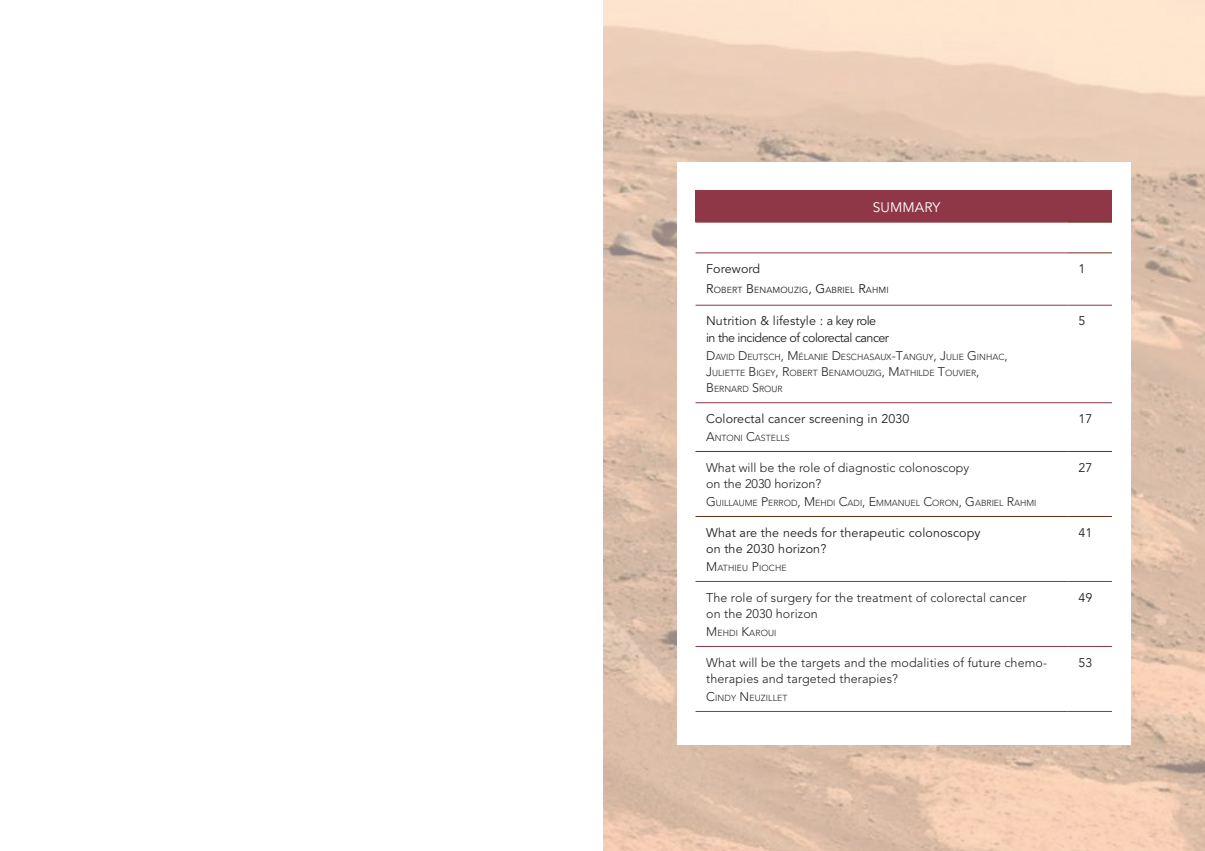
<style>
.page{position:relative;width:1205px;height:851px;background:#fff}
.page>*{position:absolute;margin:0;border:0;box-sizing:border-box;transform-origin:0 0}
.t1{font:13.75px "Avenir LT Std";letter-spacing:.01em;color:#fff}
.t2{font:300 12.5px/16.2px "Avenir LT Std";letter-spacing:.01em;color:#231f20}
.t3{font:12.5px/16.2px "Avenir LT Std";letter-spacing:.01em;color:#231f20}
.t4{font:12.5px/16.2px "Avenir LT Std";letter-spacing:-.04em;color:#231f20}
.t5{font:300 8.75px/16.2px "Avenir LT Std";color:#231f20}
.t6{font:8.75px "Avenir LT Std";letter-spacing:.015em;color:#231f20}
.s1{font-size:12.5px}
</style>
<div class="page">
<img style="left:603px;top:0;width:602px;height:850px">
<div style="left:677px;top:162px;width:453px;height:582px;background:#fff"></div>
<div style="left:695px;top:190px;width:417px;height:32px;background:#8f3746"></div>
<hr style="left:695px;top:222px;width:373px;height:1px;background:#8f3746">
<hr style="left:695px;top:252px;width:373px;height:1px;background:#8f3746">
<hr style="left:695px;top:402px;width:373px;height:1px;background:#8f3746">
<hr style="left:1068px;top:402px;width:44px;height:1px;background:#8f3746">
<hr style="left:695px;top:451px;width:373px;height:1px;background:#663015">
<hr style="left:1068px;top:451px;width:44px;height:1px;background:#663015">
<hr style="left:695px;top:516px;width:373px;height:1px;background:#663015">
<hr style="left:1068px;top:516px;width:44px;height:1px;background:#663015">
<hr style="left:695px;top:581px;width:373px;height:1px;background:#8f3746">
<hr style="left:1068px;top:581px;width:44px;height:1px;background:#8f3746">
<hr style="left:695px;top:646px;width:373px;height:1px;background:#8f3746">
<hr style="left:1068px;top:646px;width:44px;height:1px;background:#8f3746">
<hr style="left:695px;top:711px;width:373px;height:1px;background:#8f3746">
<hr style="left:1068px;top:711px;width:44px;height:1px;background:#8f3746">
<hr style="left:1068px;top:222px;width:44px;height:1px;background:#663015">
<hr style="left:1068px;top:252px;width:44px;height:1px;background:#663015">
<hr style="left:695px;top:305px;width:373px;height:1px;background:#8f3746">
<hr style="left:1068px;top:305px;width:44px;height:1px;background:#8f3746">
<h1 class="t1" style="left:873px;top:199px;width:69px">Summary</h1>
<h2 class="t3" style="left:706px;top:261px;width:56px">Foreword</h2>
<h2 class="t3" style="left:1078px;top:261px;width:8px">1</h2>
<p class="t6" style="left:706px;top:285px;width:184px"><span class="s1">R</span>OBERT <span class="s1">B</span> ENAMOUZIG<span class="s1">, G</span>ABRIEL <span class="s1">R</span>AHMI</p>
<h2 class="t4" style="left:706px;top:313px;width:185px">Nutrition &amp; lifestyle : a key role<br>in the incidence of colorectal cancer</h2>
<h2 class="t3" style="left:1078px;top:313px;width:8px">5</h2>
<p class="t5" style="left:706px;top:348px;width:303px"><span class="s1">D</span>AVID <span class="s1">D</span>EUTSCH<span class="s1">, M</span>ÉLANIE <span class="s1">D</span>ESCHASAUX<span class="s1">-T</span>ANGUY<span class="s1">, J</span>ULIE <span class="s1">G</span> INHAC<span class="s1">,<br>J</span>ULIETTE <span class="s1">B</span>IGEY<span class="s1">, R</span>OB ERT <span class="s1">B</span>ENAMOUZIG<span class="s1">, M</span>ATHILDE <span class="s1">T</span>OUVIER<span class="s1">,<br>B</span>ERNARD <span class="s1">S</span>ROUR</p>
<h2 class="t3" style="left:706px;top:410px;width:205px">Colorectal cancer screening in 2030</h2>
<h2 class="t3" style="left:1078px;top:410px;width:16px">17</h2>
<p class="t5" style="left:706px;top:429px;width:85px"><span class="s1">A</span>NTONI <span class="s1">C</span>ASTELLS</p>
<h2 class="t2" style="left:706px;top:459px;width:265px">What will be the role of diagnostic colonoscopy on the 2030 horizon?</h2>
<h2 class="t3" style="left:1078px;top:459px;width:16px">27</h2>
<p class="t5" style="left:706px;top:494px;width:332px"><span class="s1">G</span> UILLAUM E <span class="s1">P</span>ERROD<span class="s1">, M</span>EHDI <span class="s1">C</span>ADI<span class="s1">, E</span>MMANUEL <span class="s1">C</span>ORON<span class="s1">, G</span>ABRIEL <span class="s1">R</span>AHM I</p>
<h2 class="t3" style="left:706px;top:524px;width:276px">What are the needs for therapeutic colonoscopy on the 2030 horizon?</h2>
<h2 class="t3" style="left:1078px;top:524px;width:16px">41</h2>
<p class="t5" style="left:706px;top:559px;width:82px"><span class="s1">M</span>ATHIEU <span class="s1">P</span>IOCHE</p>
<h2 class="t2" style="left:706px;top:589px;width:322px">The role of surgery for the treatment of colorectal cancer on the 2030 horizon</h2>
<h2 class="t3" style="left:1078px;top:589px;width:16px">49</h2>
<p class="t5" style="left:706px;top:624px;width:72px"><span class="s1">M</span>EHDI <span class="s1">K</span>AROUI</p>
<h2 class="t2" style="left:706px;top:654px;width:343px">What will be the targets and the modalities of future chemo&shy;therapies and targeted therapies?</h2>
<h2 class="t3" style="left:1078px;top:654px;width:16px">53</h2>
<p class="t5" style="left:706px;top:689px;width:83px"><span class="s1">C</span>INDY <span class="s1">N</span> EUZILLET</p>
</div>
